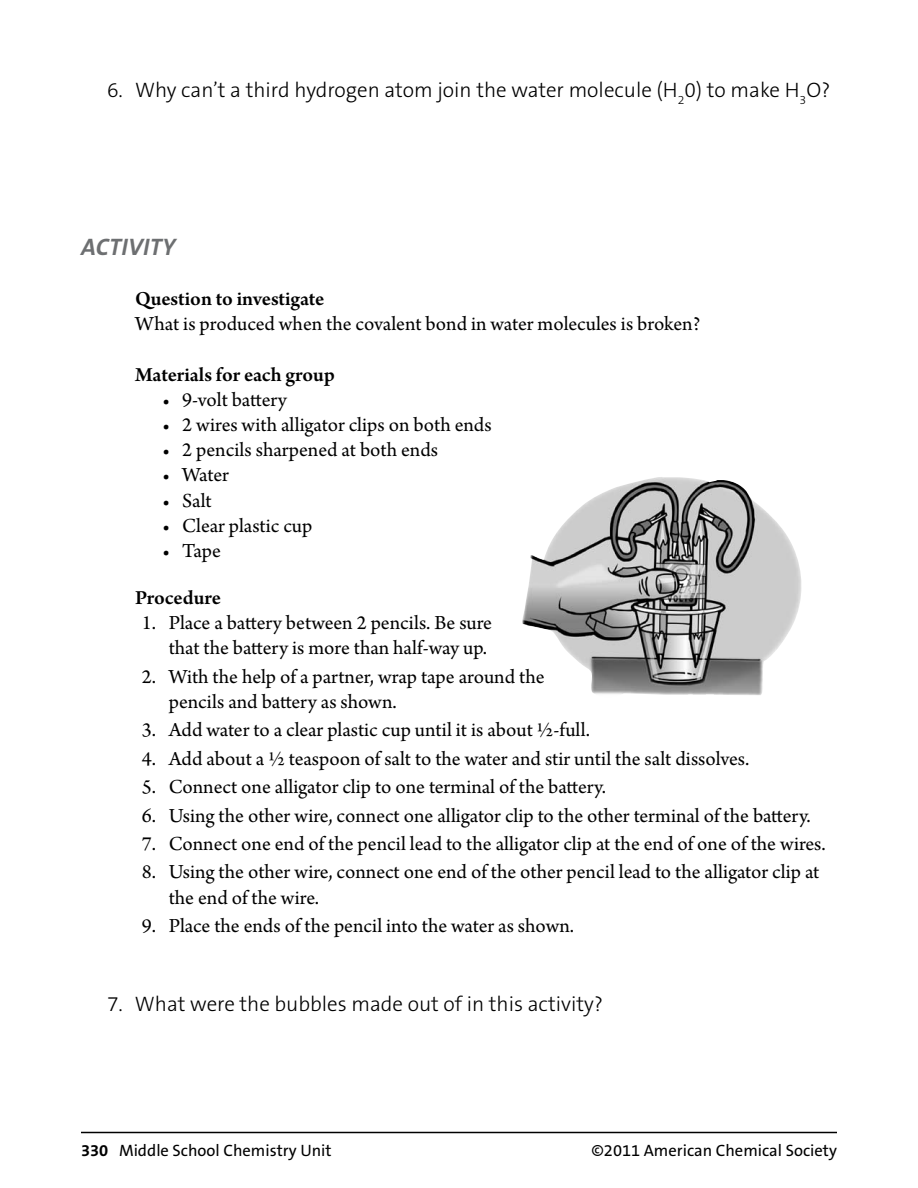
<style>
.page{position:relative;width:918px;height:1188px;background:#fff}
.page>*{position:absolute;margin:0;border:0;box-sizing:border-box;transform-origin:0 0}
.t1{font:italic 700 24px "The Sans ACS W7";letter-spacing:.01em;color:#6d6f71}
.t2{font:21px/25.2px "Arno Pro";color:#000}
.t3{font:300 21px "The Sans ACS W3";color:#000}
.t4{font:600 21px "Arno Pro";letter-spacing:-.005em;color:#000}
.t5{font:16.5px "The Sans ACS W5 Plain";color:#000}
.s1{font-family:"The Sans ACS W7";font-weight:700}
</style>
<div class="page">
<hr style="left:81px;top:1132px;width:756px;height:1px;background:#000">
<img style="left:522px;top:477px;width:280px;height:218px">
<p class="t3" style="left:107px;top:76px;width:725px">6. Why can’t a third hydrogen atom join the water molecule (H<sub>2</sub>0) to make H<sub>3</sub>O?</p>
<p class="t1" style="left:81px;top:231px;width:96px">ACTIVITY</p>
<p class="t4" style="left:135px;top:287px;width:191px">Question to investigate</p>
<p class="t2" style="left:135px;top:312px;width:567px">What is produced when the covalent bond in water molecules is broken?</p>
<p class="t4" style="left:135px;top:362px;width:201px">Materials for each group</p>
<p class="t2" style="left:162px;top:388px;width:127px">• 9-volt battery</p>
<p class="t2" style="left:162px;top:413px;width:331px">• 2 wires with alligator clips on both ends</p>
<p class="t2" style="left:162px;top:438px;width:278px">• 2 pencils sharpened at both ends</p>
<p class="t2" style="left:162px;top:464px;width:68px">• Water</p>
<p class="t2" style="left:162px;top:489px;width:51px">• Salt</p>
<p class="t2" style="left:162px;top:514px;width:152px">• Clear plastic cup</p>
<p class="t2" style="left:162px;top:539px;width:60px">• Tape</p>
<p class="t4" style="left:135px;top:585px;width:87px">Procedure</p>
<p class="t2" style="left:142px;top:611px;width:352px;text-align:right">1. Place a battery between 2 pencils. Be sure that the battery is more than half-way up.</p>
<p class="t2" style="left:169px;top:665px;width:377px;text-indent:-27px">2. With the help of a partner, wrap tape around the pencils and battery as shown.</p>
<p class="t2" style="left:142px;top:718px;width:450px">3. Add water to a clear plastic cup until it is about ½-full.</p>
<p class="t2" style="left:142px;top:747px;width:609px">4. Add about a ½ teaspoon of salt to the water and stir until the salt dissolves.</p>
<p class="t2" style="left:142px;top:775px;width:466px">5. Connect one alligator clip to one terminal of the battery.</p>
<p class="t2" style="left:142px;top:804px;width:671px">6. Using the other wire, connect one alligator clip to the other terminal of the battery.</p>
<p class="t2" style="left:142px;top:832px;width:685px">7. Connect one end of the pencil lead to the alligator clip at the end of one of the wires.</p>
<p class="t2" style="left:169px;top:861px;width:652px;text-indent:-27px">8. Using the other wire, connect one end of the other pencil lead to the alligator clip at the end of the wire.</p>
<p class="t2" style="left:142px;top:914px;width:434px">9. Place the ends of the pencil into the water as shown.</p>
<p class="t3" style="left:107px;top:990px;width:498px">7. What were the bubbles made out of in this activity?</p>
<p class="t5" style="left:81px;top:1140px;width:252px"><span class="s1">330</span> Middle School Chemistry Unit</p>
<p class="t5" style="left:591px;top:1140px;width:247px">©2011 American Chemical Society</p>
</div>
